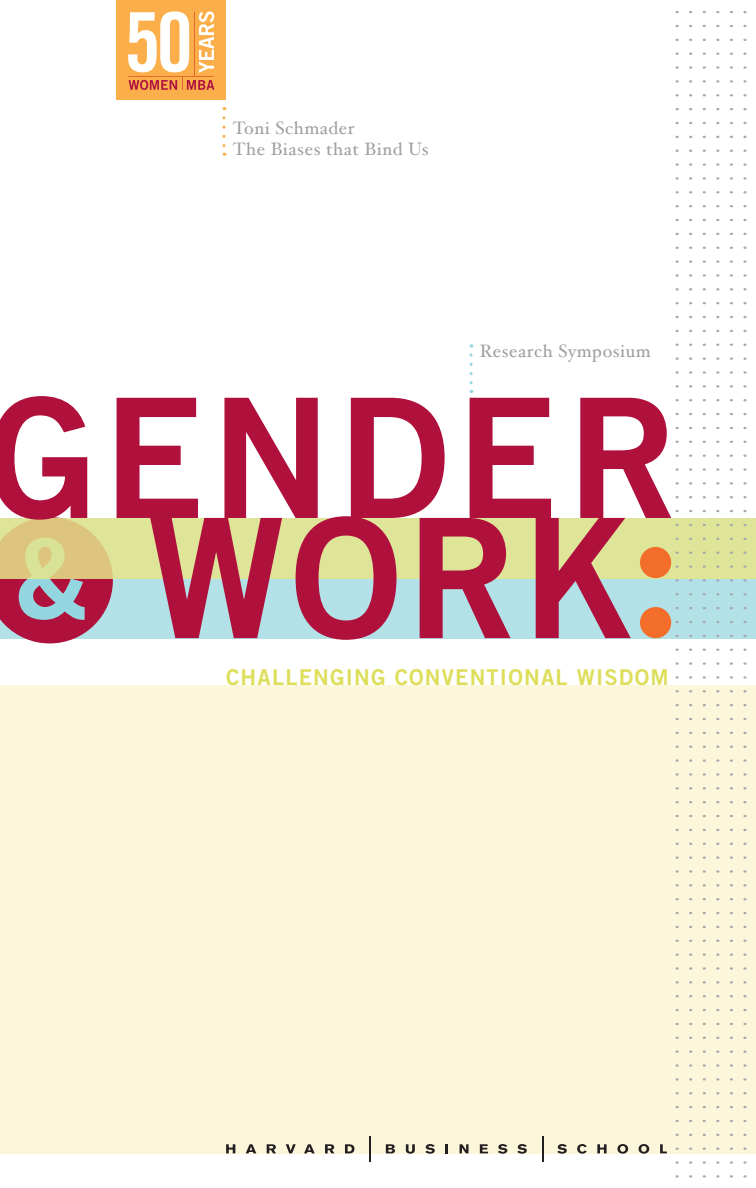
<style>
.page{position:relative;width:756px;height:1188px;background:#fff}
.page>*{position:absolute;margin:0;border:0;box-sizing:border-box;transform-origin:0 0}
.t1{font:166.5px "Trade Gothic Bold Two";letter-spacing:.035em;color:#b0103c}
.t2{font:111px "Trade Gothic Bold Two";color:#93d6e0}
.t3{font:21.75px "Trade Gothic Bold Two";letter-spacing:.055em;color:#ddde5a}
.t4{font:18px "Hoefler Text";letter-spacing:.03em;color:#9ea0a2}
</style>
<div class="page">
<svg style="left:222px;top:118px;width:3px;height:38px"></svg>
<div style="left:0;top:685px;width:756px;height:468px;background:#fcf6db"></div>
<div style="left:0;top:518px;width:756px;height:120px;background:#b2e1e8"></div>
<svg style="left:226px;top:1144px;width:9px;height:9px"></svg>
<svg style="left:246px;top:1144px;width:10px;height:9px"></svg>
<svg style="left:267px;top:1144px;width:9px;height:9px"></svg>
<svg style="left:286px;top:1144px;width:10px;height:9px"></svg>
<svg style="left:304px;top:1144px;width:11px;height:9px"></svg>
<svg style="left:325px;top:1144px;width:9px;height:9px"></svg>
<svg style="left:345px;top:1144px;width:9px;height:9px"></svg>
<svg style="left:386px;top:1144px;width:9px;height:9px"></svg>
<svg style="left:406px;top:1144px;width:9px;height:10px"></svg>
<svg style="left:425px;top:1144px;width:10px;height:10px"></svg>
<svg style="left:446px;top:1144px;width:2px;height:9px"></svg>
<svg style="left:460px;top:1144px;width:9px;height:9px"></svg>
<svg style="left:480px;top:1144px;width:8px;height:9px"></svg>
<svg style="left:498px;top:1144px;width:9px;height:10px"></svg>
<svg style="left:517px;top:1144px;width:10px;height:10px"></svg>
<svg style="left:557px;top:1144px;width:10px;height:10px"></svg>
<svg style="left:577px;top:1144px;width:10px;height:10px"></svg>
<svg style="left:597px;top:1144px;width:10px;height:9px"></svg>
<svg style="left:617px;top:1144px;width:11px;height:10px"></svg>
<svg style="left:639px;top:1144px;width:10px;height:10px"></svg>
<svg style="left:660px;top:1144px;width:7px;height:9px"></svg>
<svg style="left:542px;top:1136px;width:1px;height:26px"></svg>
<svg style="left:369px;top:1136px;width:1px;height:26px"></svg>
<svg style="left:470px;top:355px;width:3px;height:38px"></svg>
<svg style="left:0;top:517px;width:113px;height:126px"></svg>
<div style="left:117px;top:0;width:109px;height:100px;background:#fbaf4b"></div>
<svg style="left:128px;top:11px;width:86px;height:79px"></svg>
<svg style="left:0;top:518px;width:756px;height:60px;fill:#dee599"></svg>
<div style="left:640px;top:547px;width:31px;height:31px;background:#f36e2b;border-radius:50%"></div>
<div style="left:640px;top:607px;width:31px;height:31px;background:#f36e2b;border-radius:50%"></div>
<p class="t4" style="left:233px;top:117px;width:123px">Toni Schmader</p>
<p class="t4" style="left:233px;top:138px;width:197px">The Biases that Bind Us</p>
<p class="t4" style="left:480px;top:340px;width:172px">Research Symposium</p>
<p class="t1" style="left:-14px;top:355px;width:693px">GENDER</p>
<p class="t1" style="left:147px;top:475px;width:488px">WORK</p>
<p class="t2" style="left:14px;top:510px;width:76px">&amp;</p>
<p class="t3" style="left:226px;top:663px;width:444px">CHALLENGING CONVENTIONAL WISDOM</p>
</div>
